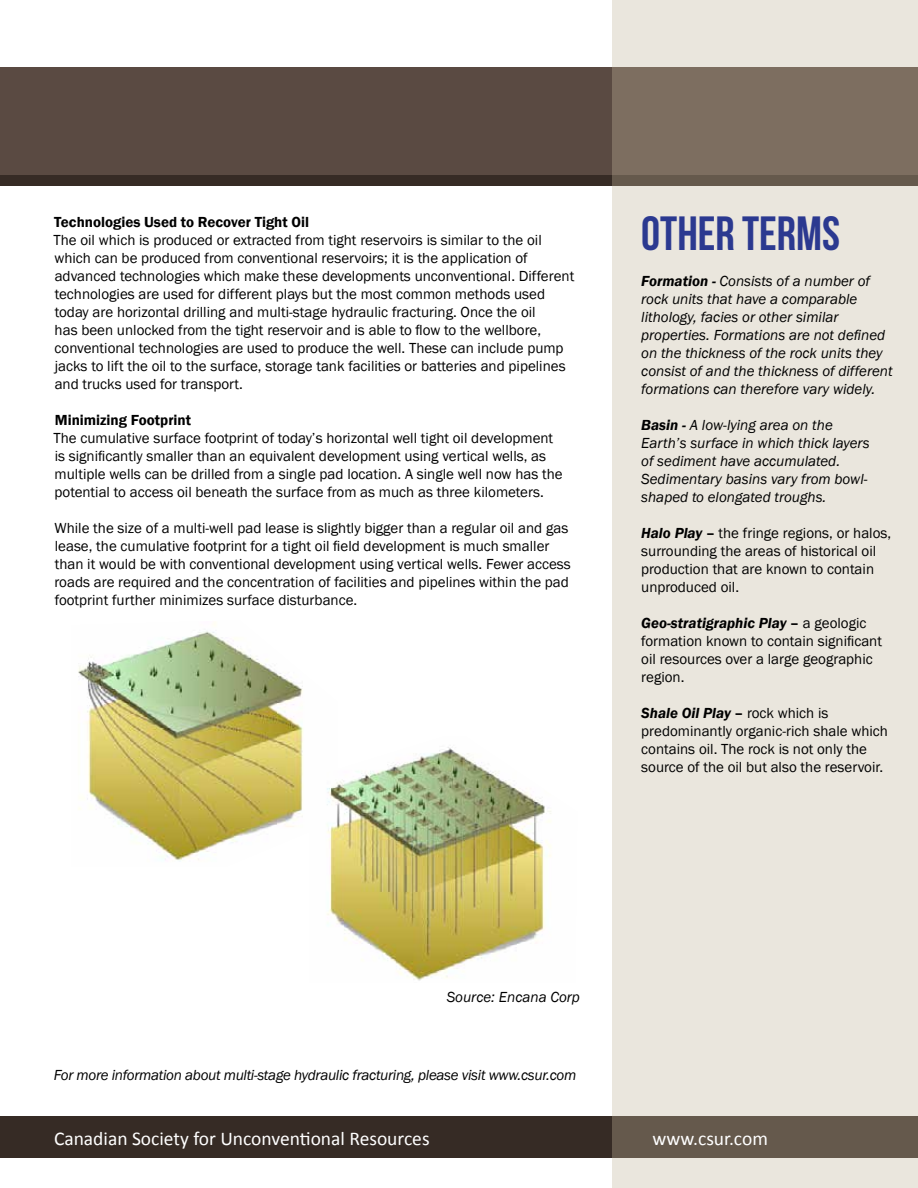
<style>
.page{position:relative;width:918px;height:1188px;background:#fff}
.page>*{position:absolute;margin:0;border:0;box-sizing:border-box;transform-origin:0 0}
.t1{font:48px "Bebas Neue";color:#2b3990}
.t2{font:19.5px "Calibri";color:#fff}
.t3{font:15px/18px "Franklin Gothic";color:#000}
.t4{font:italic 15px/18px "Franklin Gothic";color:#000}
.t5{font:italic 15px "Franklin Gothic";letter-spacing:-.02em;color:#000}
.t6{font:600 15px "Franklin Gothic";color:#000}
.s1{font-weight:600}
.s2{font-weight:600;font-style:italic}
</style>
<div class="page">
<div style="left:0;top:1117px;width:918px;height:41px;background:#362b25"></div>
<div style="left:0;top:68px;width:918px;height:108px;background:#5a4a42"></div>
<div style="left:0;top:175px;width:918px;height:11px;background:#362b25"></div>
<svg style="left:612px;top:0;width:306px;height:1188px;background:#dad4cb"></svg>
<img style="left:78px;top:623px;width:225px;height:237px">
<img style="left:327px;top:747px;width:224px;height:234px">
<p class="t6" style="left:54px;top:212px;width:256px">Technologies Used to Recover Tight Oil</p>
<p class="t3" style="left:53px;top:231px;width:522px">The oil which is produced or extracted from tight reservoirs is similar to the oil which can be produced from conventional reservoirs; it is the application of advanced technologies which make these developments unconventional. Different technologies are used for different plays but the most common methods used today are horizontal drilling and multi-stage hydraulic fracturing. Once the oil<br>has been unlocked from the tight reservoir and is able to flow to the wellbore, conventional technologies are used to produce the well. These can include pump jacks to lift the oil to the surface, storage tank facilities or batteries and pipelines and trucks used for transport.</p>
<p class="t6" style="left:55px;top:410px;width:138px">Minimizing Footprint</p>
<p class="t3" style="left:53px;top:429px;width:511px">The cumulative surface footprint of today’s horizontal well tight oil development is significantly smaller than an equivalent development using vertical wells, as multiple wells can be drilled from a single pad location. A single well now has the potential to access oil beneath the surface from as much as three kilometers.</p>
<p class="t3" style="left:54px;top:519px;width:518px">While the size of a multi-well pad lease is slightly bigger than a regular oil and gas lease, the cumulative footprint for a tight oil field development is much smaller than it would be with conventional development using vertical wells. Fewer access roads are required and the concentration of facilities and pipelines within the pad footprint further minimizes surface disturbance.</p>
<h1 class="t1" style="left:641px;top:207px;width:200px">OTHER TERMs</h1>
<p class="t4" style="left:641px;top:273px;width:253px"><span class="s1">Formation -</span> Consists of a number of rock units that have a comparable lithology, facies or other similar properties. Formations are not defined on the thickness of the rock units they consist of and the thickness of different formations can therefore vary widely.</p>
<p class="t4" style="left:641px;top:417px;width:230px"><span class="s1">Basin -</span> A low-lying area on the<br>Earth’s surface in which thick layers of sediment have accumulated.<br>Sedimentary basins vary from bowl&shy;shaped to elongated troughs.</p>
<p class="t3" style="left:641px;top:525px;width:252px"><span class="s2">Halo Play</span> <span class="s1">–</span> the fringe regions, or halos, surrounding the areas of historical oil production that are known to contain unproduced oil.</p>
<p class="t3" style="left:641px;top:615px;width:242px"><span class="s2">Geo-stratigraphic Play</span> <span class="s1">–</span> a geologic formation known to contain significant oil resources over a large geographic region.</p>
<p class="t3" style="left:641px;top:705px;width:248px"><span class="s2">Shale Oil Play</span> <span class="s1">–</span> rock which is predominantly organic-rich shale which contains oil. The rock is not only the source of the oil but also the reservoir.</p>
<p class="t4" style="left:447px;top:988px;width:135px">Source: Encana Corp</p>
<p class="t5" style="left:54px;top:1066px;width:524px">For more information about multi-stage hydraulic fracturing, please visit www.csur.com</p>
<h2 class="t2" style="left:54px;top:1126px;width:377px">Canadian Society for Unconventional Resources</h2>
<h2 class="t2" style="left:652px;top:1126px;width:117px">www.csur.com</h2>
</div>
